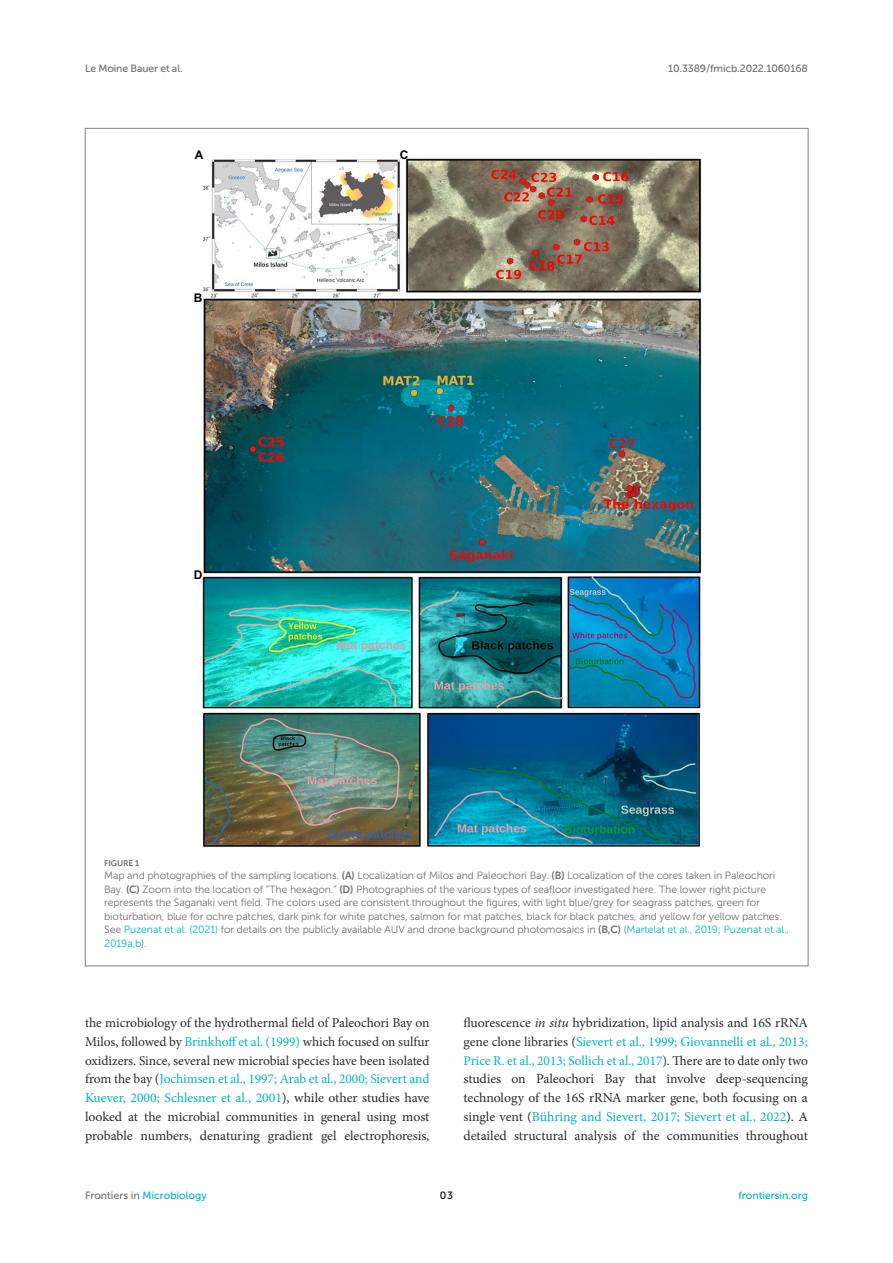
<style>
.page{position:relative;width:893px;height:1263px;background:#fff}
.page>*{position:absolute;margin:0;border:0;box-sizing:border-box;transform-origin:0 0}
.TEXT{font:13.5px/18.8px "Minion Pro";letter-spacing:-.005em;color:#2b2b2a;text-align:justify}
.t1{font:700 12px "Arial";color:#000}
.FIG_LEG{font:10.5px/13.5px "Museo Sans 300";letter-spacing:-.01em;color:#706f70}
.t2{font:10.5px "Museo Sans 500";letter-spacing:-.015em;color:#706f70}
.t3{font:10.5px "Museo Sans 500";color:#00b4c4}
.t4{font:10.5px "Museo Sans 500";color:#000}
.FIG_HD{font:8.25px "Museo Sans 700";letter-spacing:-.01em;color:#706f70}
.s1{font-family:"Museo Sans 700"}
.s2{color:#00b4c4}
.s3{font-style:italic}
.s4{color:#706f70}
</style>
<div class="page">
<img style="left:198px;top:158px;width:504px;height:689px">
<p class="t2" style="left:85px;top:63px;width:99px">Le Moine Bauer et al.</p>
<p class="t2" style="left:668px;top:63px;width:141px">10.3389/fmicb.2022.1060168</p>
<p class="t1" style="left:195px;top:146px;width:10px">A</p>
<p class="t1" style="left:194px;top:290px;width:10px">B</p>
<p class="t1" style="left:194px;top:567px;width:10px">D</p>
<p class="t1" style="left:400px;top:146px;width:10px">C</p>
<p class="FIG_HD" style="left:104px;top:858px;width:37px">FIGURE 1</p>
<p class="FIG_LEG" style="left:104px;top:869px;width:686px">Map and photographies of the sampling locations. <span class="s1">(A)</span> Localization of Milos and Paleochori Bay. <span class="s1">(B)</span> Localization of the cores taken in Paleochori Bay. <span class="s1">(C)</span> Zoom into the location of “The hexagon.” <span class="s1">(D)</span> Photographies of the various types of seafloor investigated here. The lower right picture represents the Saganaki vent field. The colors used are consistent throughout the figures, with light blue/grey for seagrass patches, green for bioturbation, blue for ochre patches, dark pink for white patches, salmon for mat patches, black for black patches, and yellow for yellow patches.<br>See <span class="s2">Puzenat et al. (2021)</span> for details on the publicly available AUV and drone background photomosaics in <span class="s1">(B,C)</span> (<span class="s2">Martelat et al., 2019; Puzenat et al., 2019a,b</span>).</p>
<p class="TEXT" style="left:85px;top:1013px;width:346px">the microbiology of the hydrothermal field of Paleochori Bay on Milos, followed by <span class="s2">Brinkhoff et al. (1999)</span> which focused on sulfur oxidizers. Since, several new microbial species have been isolated from the bay (<span class="s2">Jochimsen et al., 1997; Arab et al., 2000; Sievert and Kuever, 2000; Schlesner et al., 2001</span>), while other studies have looked at the microbial communities in general using most probable numbers, denaturing gradient gel electrophoresis,</p>
<p class="TEXT" style="left:463px;top:1013px;width:346px">fluorescence <span class="s3">in situ</span> hybridization, lipid analysis and 16S rRNA gene clone libraries (<span class="s2">Sievert et al., 1999; Giovannelli et al., 2013; Price R. et al., 2013; Sollich et al., 2017</span>). There are to date only two studies on Paleochori Bay that involve deep-sequencing technology of the 16S rRNA marker gene, both focusing on a single vent (<span class="s2">Bühring and Sievert, 2017; Sievert et al., 2022</span>). A detailed structural analysis of the communities throughout</p>
<p class="t3" style="left:85px;top:1190px;width:123px"><span class="s4">Frontiers in</span> Microbiology</p>
<p class="t4" style="left:440px;top:1190px;width:15px">03</p>
<p class="t3" style="left:738px;top:1190px;width:71px">frontiersin.org</p>
</div>
